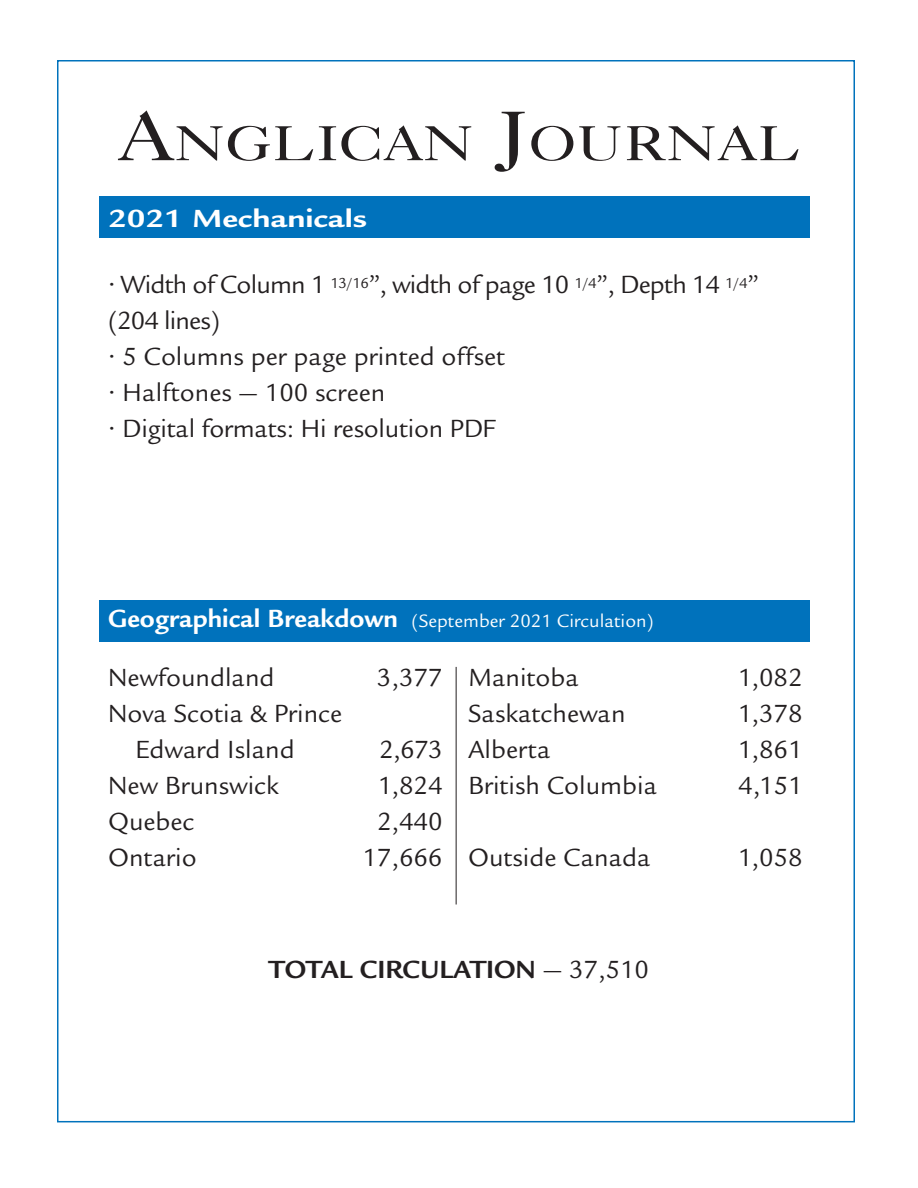
<style>
.page{position:relative;width:918px;height:1188px;background:#fff}
.page>*{position:absolute;margin:0;border:0;box-sizing:border-box;transform-origin:0 0}
.tab{font:49.2px "Caslon Five Forty";color:#231f20;scale:1.23 1}
.tab-2{font:27px/36px "Legacy Sans";color:#231f20}
.tab-3{font:27px/36px "Legacy Sans";letter-spacing:-.03em;color:#231f20}
.tab-4{font:700 27px "Legacy Sans";color:#231f20}
.tab-5{font:700 27px "Legacy Sans";color:#fff;scale:1.25 1}
.tab-6{font:19.5px "Legacy Sans";color:#fff}
.s1{font-size:70.2px}
.s2{font-weight:700;font-size:27px}
.s3{font-weight:400}
</style>
<div class="page">
<div style="left:100px;top:600px;width:710px;height:42px;background:#0072bc"></div>
<div style="left:100px;top:196px;width:710px;height:42px;background:#0072bc"></div>
<hr style="left:456px;top:667px;width:1px;height:238px;background:#231f20">
<p class="tab" style="left:117px;top:113px;width:558px"><span class="s1">A</span>NGLICAN <span class="s1">J</span>OURNAL</p>
<p class="tab-5" style="left:108px;top:203px;width:209px">2021 Mechanicals</p>
<p class="tab-3" style="left:108px;top:267px;width:653px">• Width of Column 1 <sup>13/16</sup>”, width of page 10 <sup>1/4</sup>”, Depth 14 <sup>1/4</sup>” (204 lines)</p>
<p class="tab-2" style="left:108px;top:339px;width:399px">• 5 Columns per page printed offset</p>
<p class="tab-2" style="left:108px;top:375px;width:279px">• Halftones — 100 screen</p>
<p class="tab-2" style="left:108px;top:411px;width:389px">• Digital formats: Hi resolution PDF</p>
<p class="tab-6" style="left:108px;top:610px;width:547px"><span class="s2">Geographical Breakdown</span> (September 2021 Circulation)</p>
<p class="tab-2" style="left:108px;top:659px;width:168px">Newfoundland</p>
<p class="tab-2" style="left:377px;top:659px;width:67px">3,377</p>
<p class="tab-2" style="left:135px;top:695px;width:209px;text-indent:-27px">Nova Scotia &amp; Prince<br>Edward Island</p>
<p class="tab-2" style="left:468px;top:659px;width:112px">Manitoba</p>
<p class="tab-2" style="left:738px;top:659px;width:66px">1,082</p>
<p class="tab-2" style="left:468px;top:695px;width:159px">Saskatchewan</p>
<p class="tab-2" style="left:738px;top:695px;width:66px">1,378</p>
<p class="tab-2" style="left:468px;top:731px;width:84px">Alberta</p>
<p class="tab-2" style="left:738px;top:731px;width:66px">1,861</p>
<p class="tab-2" style="left:468px;top:767px;width:191px">British Columbia</p>
<p class="tab-2" style="left:738px;top:767px;width:66px">4,151</p>
<p class="tab-2" style="left:379px;top:731px;width:65px">2,673</p>
<p class="tab-2" style="left:108px;top:767px;width:172px">New Brunswick</p>
<p class="tab-2" style="left:378px;top:767px;width:66px">1,824</p>
<p class="tab-2" style="left:108px;top:803px;width:88px">Quebec</p>
<p class="tab-2" style="left:377px;top:803px;width:67px">2,440</p>
<p class="tab-2" style="left:108px;top:839px;width:90px">Ontario</p>
<p class="tab-2" style="left:362px;top:839px;width:82px">17,666</p>
<p class="tab-2" style="left:468px;top:839px;width:184px">Outside Canada</p>
<p class="tab-2" style="left:738px;top:839px;width:66px">1,058</p>
<p class="tab-4" style="left:269px;top:954px;width:382px">TOTAL CIRCULATION <span class="s3">— 37,510</span></p>
</div>
